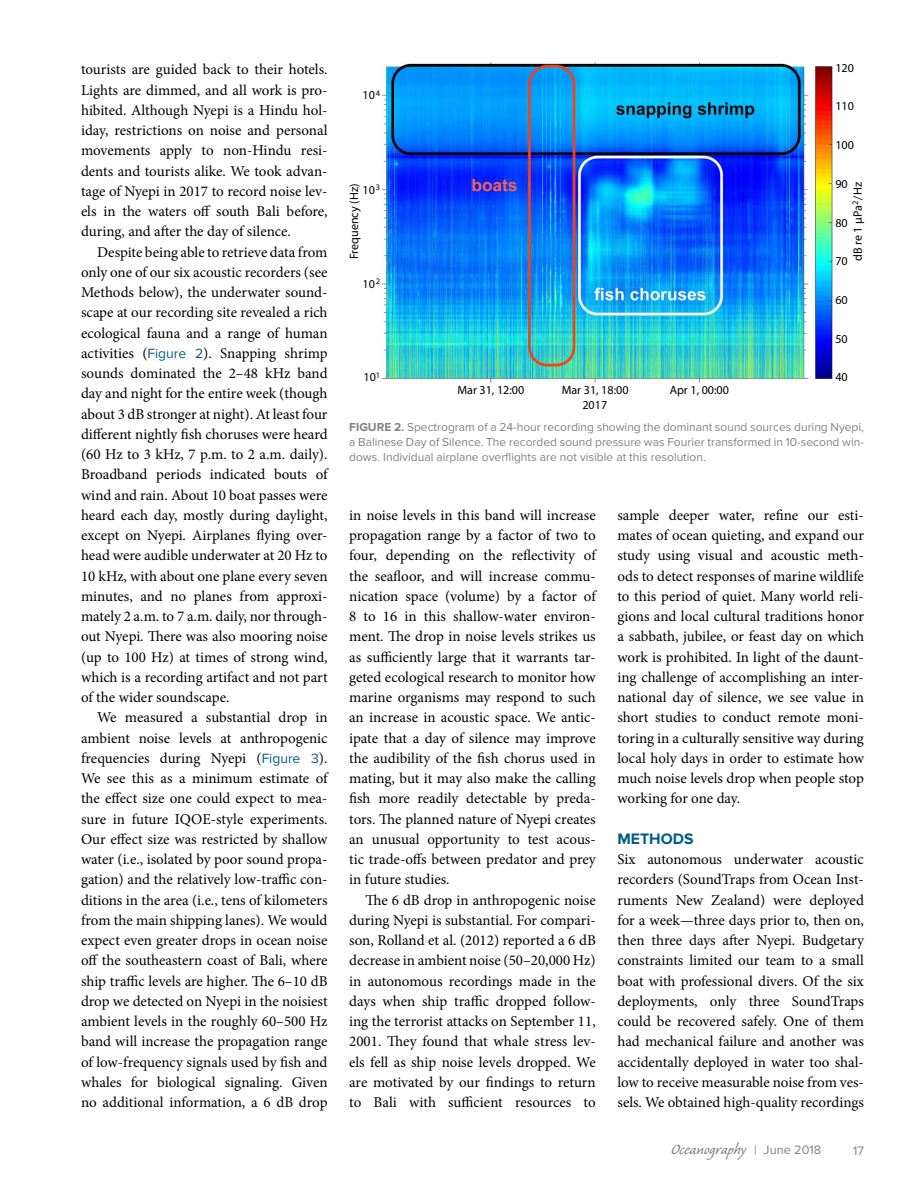
<style>
.page{position:relative;width:918px;height:1188px;background:#fff}
.page>*{position:absolute;margin:0;border:0;box-sizing:border-box;transform-origin:0 0}
.t1{font:18.75px "Caliban Std";color:#808285}
.t2{font:700 15.75px "Proxima Nova";color:#005c83}
.t3{font:15px/20.2px "Minion Pro";color:#000;text-align:justify}
.t4{font:12.75px "Proxima Nova";color:#808285}
.t5{font:12.15px "Myriad Pro";color:#000}
.t6{font:12px/15px "Proxima Nova";color:#808285;text-align:justify}
.s1{font-family:"Proxima Nova";font-size:13.8px;color:#005c83}
.s2{font-weight:700}
.s3{font-family:"Proxima Nova";font-size:12.75px}
</style>
<div class="page">
<img style="left:381px;top:62px;width:452px;height:320px">
<p class="t3" style="left:81px;top:59px;width:248px">tourists are guided back to their hotels.<br>Lights are dimmed, and all work is pro&shy;hibited. Although Nyepi is a Hindu hol&shy;iday, restrictions on noise and personal movements apply to non-Hindu resi&shy;dents and tourists alike. We took advan&shy;tage of Nyepi in 2017 to record noise lev&shy;els in the waters off south Bali before, during, and after the day of silence.</p>
<p class="t3" style="left:81px;top:242px;width:248px;text-indent:16px">Despite being able to retrieve data from only one of our six acoustic recorders (see Methods below), the underwater sound&shy;scape at our recording site revealed a rich ecological fauna and a range of human activities (<span class="s1">Figure 2</span>). Snapping shrimp sounds dominated the 2–48 kHz band day and night for the entire week (though about 3 dB stronger at night). At least four different nightly fish choruses were heard (60 Hz to 3 kHz, 7 p.m. to 2 a.m. daily).<br>Broadband periods indicated bouts of wind and rain. About 10 boat passes were heard each day, mostly during daylight, except on Nyepi. Airplanes flying over&shy;head were audible underwater at 20 Hz to 10 kHz, with about one plane every seven minutes, and no planes from approxi&shy;mately 2 a.m. to 7 a.m. daily, nor through&shy;out Nyepi. There was also mooring noise (up to 100 Hz) at times of strong wind, which is a recording artifact and not part of the wider soundscape.</p>
<p class="t3" style="left:81px;top:707px;width:248px;text-indent:16px">We measured a substantial drop in ambient noise levels at anthropogenic frequencies during Nyepi (<span class="s1">Figure 3</span>).<br>We see this as a minimum estimate of the effect size one could expect to mea&shy;sure in future IQOE-style experiments.<br>Our effect size was restricted by shallow water (i.e., isolated by poor sound propa&shy;gation) and the relatively low-traffic con&shy;ditions in the area (i.e., tens of kilometers from the main shipping lanes). We would expect even greater drops in ocean noise off the southeastern coast of Bali, where ship traffic levels are higher. The 6–10 dB drop we detected on Nyepi in the noisiest ambient levels in the roughly 60–500 Hz band will increase the propagation range of low-frequency signals used by fish and whales for biological signaling. Given no additional information, a 6 dB drop</p>
<p class="t5" style="left:835px;top:60px;width:20px">120</p>
<p class="t5" style="left:835px;top:99px;width:20px">110</p>
<p class="t5" style="left:835px;top:138px;width:20px">100</p>
<p class="t5" style="left:835px;top:176px;width:14px">90</p>
<p class="t5" style="left:835px;top:215px;width:14px">80</p>
<p class="t5" style="left:835px;top:254px;width:14px">70</p>
<p class="t5" style="left:835px;top:292px;width:14px">60</p>
<p class="t5" style="left:835px;top:331px;width:14px">50</p>
<p class="t5" style="left:835px;top:370px;width:14px">40</p>
<p class="t5" style="left:363px;top:88px;width:19px">10<sup>4</sup></p>
<p class="t5" style="left:347px;top:259px;width:77px;rotate:-90deg">Frequency (Hz)</p>
<p class="t5" style="left:850px;top:261px;width:80px;rotate:-90deg">dB re 1 µPa<sup>2</sup>/Hz</p>
<p class="t5" style="left:363px;top:182px;width:19px">10<sup>3</sup></p>
<p class="t5" style="left:363px;top:276px;width:19px">10<sup>2</sup></p>
<p class="t5" style="left:363px;top:370px;width:18px">10<sup>1</sup></p>
<p class="t5" style="left:562px;top:382px;width:68px">Mar 31, 18:00</p>
<p class="t5" style="left:670px;top:382px;width:61px">Apr 1, 00:00</p>
<p class="t6" style="left:349px;top:419px;width:516px"><span class="s2">FIGURE 2.</span> Spectrogram of a 24-hour recording showing the dominant sound sources during Nyepi, a Balinese Day of Silence. The recorded sound pressure was Fourier transformed in 10-second win&shy;dows. Individual airplane overflights are not visible at this resolution.</p>
<p class="t5" style="left:457px;top:382px;width:68px">Mar 31, 12:00</p>
<p class="t5" style="left:582px;top:398px;width:26px">2017</p>
<p class="t3" style="left:349px;top:505px;width:248px">in noise levels in this band will increase propagation range by a factor of two to four, depending on the reflectivity of the seafloor, and will increase commu&shy;nication space (volume) by a factor of 8 to 16 in this shallow-water environ&shy;ment. The drop in noise levels strikes us as sufficiently large that it warrants tar&shy;geted ecological research to monitor how marine organisms may respond to such an increase in acoustic space. We antic&shy;ipate that a day of silence may improve the audibility of the fish chorus used in mating, but it may also make the calling fish more readily detectable by preda&shy;tors. The planned nature of Nyepi creates an unusual opportunity to test acous&shy;tic trade-offs between predator and prey in future studies.</p>
<p class="t3" style="left:349px;top:890px;width:248px;text-indent:16px">The 6 dB drop in anthropogenic noise during Nyepi is substantial. For compari&shy;son, Rolland et al. (2012) reported a 6 dB decrease in ambient noise (50–20,000 Hz) in autonomous recordings made in the days when ship traffic dropped follow&shy;ing the terrorist attacks on September 11, 2001. They found that whale stress lev&shy;els fell as ship noise levels dropped. We are motivated by our findings to return to Bali with sufficient resources to</p>
<p class="t3" style="left:617px;top:505px;width:248px">sample deeper water, refine our esti&shy;mates of ocean quieting, and expand our study using visual and acoustic meth&shy;ods to detect responses of marine wildlife to this period of quiet. Many world reli&shy;gions and local cultural traditions honor a sabbath, jubilee, or feast day on which work is prohibited. In light of the daunt&shy;ing challenge of accomplishing an inter&shy;national day of silence, we see value in short studies to conduct remote moni&shy;toring in a culturally sensitive way during local holy days in order to estimate how much noise levels drop when people stop working for one day.</p>
<p class="t2" style="left:617px;top:829px;width:78px">METHODS</p>
<p class="t3" style="left:617px;top:849px;width:248px">Six autonomous underwater acoustic recorders (SoundTraps from Ocean Inst&shy;ruments New Zealand) were deployed for a week—three days prior to, then on, then three days after Nyepi. Budgetary constraints limited our team to a small boat with professional divers. Of the six deployments, only three SoundTraps could be recovered safely. One of them had mechanical failure and another was accidentally deployed in water too shal&shy;low to receive measurable noise from ves&shy;sels. We obtained high-quality recordings</p>
<p class="t1" style="left:671px;top:1140px;width:152px">Oceanography <span class="s3">| June 2018</span></p>
<p class="t4" style="left:853px;top:1143px;width:12px">17</p>
</div>
